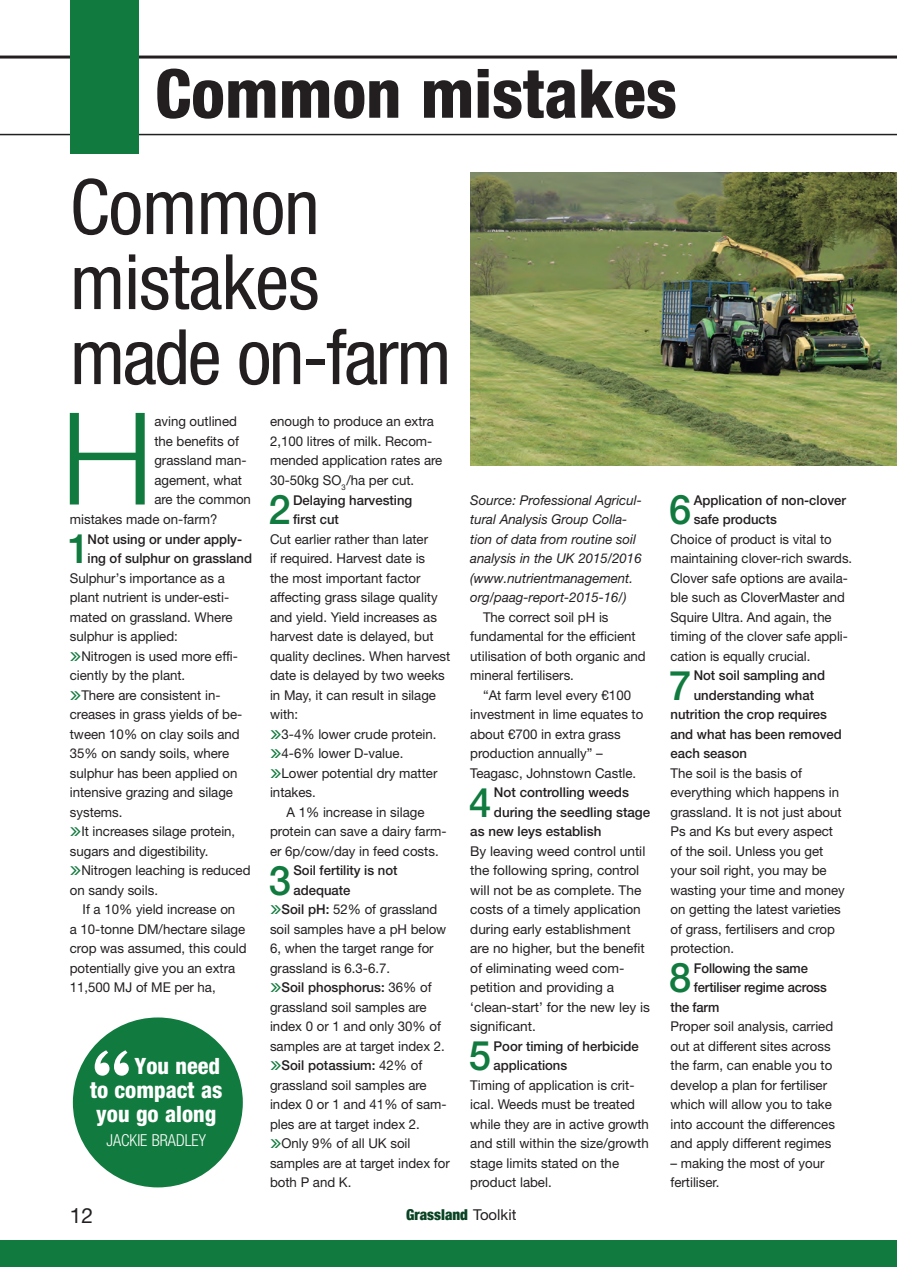
<style>
.page{position:relative;width:897px;height:1267px;background:#fff}
.page>*{position:absolute;margin:0;border:0;box-sizing:border-box;transform-origin:0 0}
.Drop_cap{font:300 128.25px "Helvetica Neue";color:#117a3e;scale:1.04 1}
.Standfirst{font:800 81px "Expresso Text";color:#fff}
.Heading_bold__48pt{font:condensed 76.5px/75px "Helvetica Neue";letter-spacing:-.01em;color:#231f20}
.Standfirst-2{font:800 condensed 67.5px "Helvetica Neue";color:#231f20}
.Body_text_indent{font:500 40.8px "Helvetica Neue";color:#117a3e}
.Standfirst-3{font:800 condensed 22.5px/24px "Helvetica Neue";color:#fff;text-align:justify}
.Page_no{font:21px "Helvetica Neue";color:#231f20}
.Standfirst-4{font:300 condensed 16.5px "Helvetica Neue";color:#fff}
.Standfirst-5{font:900 condensed 15px "Helvetica Neue";color:#094323}
.Body_text_indent-2{font:13.5px/19.5px "Helvetica Neue";color:#231f20}
.Body_text_indent-3{font:500 13.5px/19.5px "Helvetica Neue";color:#231f20}
.Body_text_indent-4{font:italic 13.5px/19.5px "Helvetica Neue";color:#231f20}
.Drop_cap-2{font:13.5px "Helvetica Neue";color:#231f20}
.Body_text_indent-5{font:500 13.5px "Helvetica Neue";color:#231f20;scale:.96 1}
.Body_text_indent-6{font:12px "Titling Gothic FB Narrow";color:#231f20}
.s1{font-weight:500}
.s2{font-family:"Titling Gothic FB Narrow";font-size:12px}
.s3{font-weight:400;font-stretch:normal;color:#231f20}
</style>
<div class="page">
<hr style="left:0;top:56px;width:896px;height:3px;background:#231f20">
<hr style="left:0;top:134px;width:896px;height:1px;background:#231f20">
<div style="left:70px;top:0;width:69px;height:153px;background:#117a3e"></div>
<div style="left:0;top:1240px;width:896px;height:26px;background:#117a3e"></div>
<img style="left:470px;top:173px;width:426px;height:292px">
<div style="left:73px;top:1017px;width:170px;height:170px;background:#117a3e;border-radius:50%"></div>
<p class="Standfirst-2" style="left:155px;top:52px;width:523px">Common mistakes</p>
<p class="Heading_bold__48pt" style="left:70px;top:169px;width:383px">Common mistakes made on-farm</p>
<p class="Drop_cap" style="left:60px;top:380px;width:92px">H</p>
<p class="Drop_cap-2" style="left:154px;top:413px;width:84px">aving outlined</p>
<p class="Drop_cap-2" style="left:154px;top:433px;width:86px">the benefits of</p>
<p class="Drop_cap-2" style="left:154px;top:452px;width:94px">grassland man-</p>
<p class="Drop_cap-2" style="left:154px;top:472px;width:89px">agement, what</p>
<p class="Drop_cap-2" style="left:154px;top:491px;width:98px">are the common</p>
<p class="Drop_cap-2" style="left:70px;top:511px;width:149px">mistakes made on-farm?</p>
<p class="Body_text_indent" style="left:68px;top:524px;width:24px">1</p>
<p class="Body_text_indent-3" style="left:88px;top:529px;width:166px">Not using or under apply&shy;ing of sulphur on grassland</p>
<p class="Body_text_indent-2" style="left:70px;top:568px;width:164px">Sulphur’s importance as a plant nutrient is under-esti&shy;mated on grassland. Where sulphur is applied:</p>
<p class="Body_text_indent-2" style="left:70px;top:645px;width:170px;text-indent:12px">Nitrogen is used more effi&shy;ciently by the plant.</p>
<p class="Body_text_indent-2" style="left:70px;top:684px;width:174px;text-indent:12px">There are consistent in&shy;creases in grass yields of be&shy;tween 10% on clay soils and<br>35% on sandy soils, where sulphur has been applied on intensive grazing and silage systems.</p>
<p class="Body_text_indent-2" style="left:70px;top:821px;width:167px;text-indent:12px">It increases silage protein, sugars and digestibility.</p>
<p class="Body_text_indent-2" style="left:70px;top:860px;width:182px;text-indent:12px">Nitrogen leaching is reduced on sandy soils.</p>
<p class="Body_text_indent-2" style="left:70px;top:899px;width:178px;text-indent:13px">If a 10% yield increase on<br>a 10-tonne DM/hectare silage crop was assumed, this could potentially give you an extra<br>11,500 MJ of ME per ha,</p>
<p class="Standfirst" style="left:92px;top:1034px;width:40px">“</p>
<p class="Standfirst-3" style="left:90px;top:1053px;width:134px;text-indent:44px">You need to compact as you go along</p>
<p class="Standfirst-4" style="left:106px;top:1130px;width:101px">JACKIE BRADLEY</p>
<p class="Body_text_indent-2" style="left:270px;top:411px;width:174px">enough to produce an extra<br>2,100 litres of milk. Recom&shy;mended application rates are<br>30-50kg SO<sub>3</sub>/ha per cut.</p>
<p class="Body_text_indent" style="left:268px;top:485px;width:24px">2</p>
<p class="Body_text_indent-3" style="left:293px;top:490px;width:121px">Delaying harvesting first cut</p>
<p class="Body_text_indent-2" style="left:270px;top:529px;width:182px">Cut earlier rather than later<br>if required. Harvest date is<br>the most important factor affecting grass silage quality and yield. Yield increases as harvest date is delayed, but quality declines. When harvest date is delayed by two weeks in May, it can result in silage with:</p>
<p class="Body_text_indent-2" style="left:281px;top:723px;width:156px">3-4% lower crude protein.</p>
<p class="Body_text_indent-2" style="left:281px;top:743px;width:123px">4-6% lower D-value.</p>
<p class="Body_text_indent-2" style="left:270px;top:762px;width:169px;text-indent:12px">Lower potential dry matter intakes.</p>
<p class="Body_text_indent-2" style="left:270px;top:801px;width:178px;text-align:center">A 1% increase in silage protein can save a dairy farm&shy;er 6p/cow/day in feed costs.</p>
<p class="Body_text_indent" style="left:269px;top:855px;width:24px">3</p>
<p class="Body_text_indent-3" style="left:293px;top:860px;width:106px">Soil fertility is not adequate</p>
<p class="Body_text_indent-2" style="left:270px;top:899px;width:178px;text-indent:12px"><span class="s1">Soil pH:</span> 52% of grassland soil samples have a pH below<br>6, when the target range for grassland is 6.3-6.7.</p>
<p class="Body_text_indent-2" style="left:270px;top:977px;width:176px;text-indent:12px"><span class="s1">Soil phosphorus:</span> 36% of grassland soil samples are index 0 or 1 and only 30% of samples are at target index 2.</p>
<p class="Body_text_indent-2" style="left:270px;top:1055px;width:178px;text-indent:12px"><span class="s1">Soil potassium:</span> 42% of grassland soil samples are index 0 or 1 and 41% of sam&shy;ples are at target index 2.</p>
<p class="Body_text_indent-2" style="left:270px;top:1133px;width:181px;text-indent:12px">Only 9% of all UK soil samples are at target index for both P and K.</p>
<p class="Body_text_indent-4" style="left:470px;top:489px;width:173px">Source: Professional Agricul&shy;tural Analysis Group Colla&shy;tion of data from routine soil analysis in the UK 2015/2016 (www.nutrientmanagement. org/paag-report-2015-16/)</p>
<p class="Body_text_indent-2" style="left:470px;top:606px;width:177px;text-indent:13px">The correct soil pH is fundamental for the efficient utilisation of both organic and mineral fertilisers.</p>
<p class="Body_text_indent-2" style="left:470px;top:684px;width:175px;text-indent:13px">“At farm level every <span class="s2">€</span>100 investment in lime equates to about 700 in extra grass production annually” –<br>Teagasc, Johnstown Castle.</p>
<p class="Body_text_indent" style="left:469px;top:777px;width:24px">4</p>
<p class="Body_text_indent-3" style="left:494px;top:782px;width:136px">Not controlling weeds</p>
<p class="Body_text_indent-6" style="left:508px;top:727px;width:9px">€</p>
<p class="Body_text_indent-3" style="left:494px;top:802px;width:158px">during the seedling stage</p>
<p class="Body_text_indent-3" style="left:470px;top:821px;width:133px">as new leys establish</p>
<p class="Body_text_indent-2" style="left:470px;top:841px;width:181px">By leaving weed control until the following spring, control will not be as complete. The costs of a timely application during early establishment are no higher, but the benefit of eliminating weed com&shy;petition and providing a ‘clean-start’ for the new ley is significant.</p>
<p class="Body_text_indent" style="left:469px;top:1031px;width:24px">5</p>
<p class="Body_text_indent-3" style="left:493px;top:1036px;width:147px">Poor timing of herbicide applications</p>
<p class="Body_text_indent-2" style="left:470px;top:1075px;width:180px">Timing of application is crit&shy;ical. Weeds must be treated while they are in active growth and still within the size/growth stage limits stated on the product label.</p>
<p class="Page_no" style="left:70px;top:1202px;width:25px">12</p>
<p class="Standfirst-5" style="left:406px;top:1202px;width:112px">Grassland <span class="s3">Toolkit</span></p>
<p class="Body_text_indent" style="left:669px;top:485px;width:24px">6</p>
<p class="Body_text_indent-3" style="left:693px;top:490px;width:154px">Application of non-clover safe products</p>
<p class="Body_text_indent-2" style="left:670px;top:528px;width:183px">Choice of product is vital to maintaining clover-rich swards.<br>Clover safe options are availa&shy;ble such as CloverMaster and<br>Squire Ultra. And again, the timing of the clover safe appli&shy;cation is equally crucial.</p>
<p class="Body_text_indent" style="left:669px;top:660px;width:24px">7</p>
<p class="Body_text_indent-3" style="left:693px;top:665px;width:133px">Not soil sampling and</p>
<p class="Body_text_indent-3" style="left:693px;top:685px;width:122px">understanding what</p>
<p class="Body_text_indent-3" style="left:670px;top:704px;width:158px">nutrition the crop requires</p>
<p class="Body_text_indent-3" style="left:670px;top:724px;width:173px">and what has been removed</p>
<p class="Body_text_indent-3" style="left:670px;top:743px;width:78px">each season</p>
<p class="Body_text_indent-2" style="left:670px;top:763px;width:176px">The soil is the basis of everything which happens in grassland. It is not just about<br>Ps and Ks but every aspect of the soil. Unless you get your soil right, you may be wasting your time and money on getting the latest varieties of grass, fertilisers and crop protection.</p>
<p class="Body_text_indent" style="left:669px;top:953px;width:24px">8</p>
<p class="Body_text_indent-5" style="left:693px;top:959px;width:120px">Following the same</p>
<p class="Body_text_indent-5" style="left:693px;top:979px;width:140px">fertiliser regime across</p>
<p class="Body_text_indent-5" style="left:670px;top:998px;width:52px">the farm</p>
<p class="Body_text_indent-2" style="left:670px;top:1016px;width:166px">Proper soil analysis, carried out at different sites across the farm, can enable you to develop a plan for fertiliser which will allow you to take into account the differences and apply different regimes</p>
<p class="Body_text_indent-2" style="left:670px;top:1152px;width:155px">– making the most of your fertiliser.</p>
</div>
